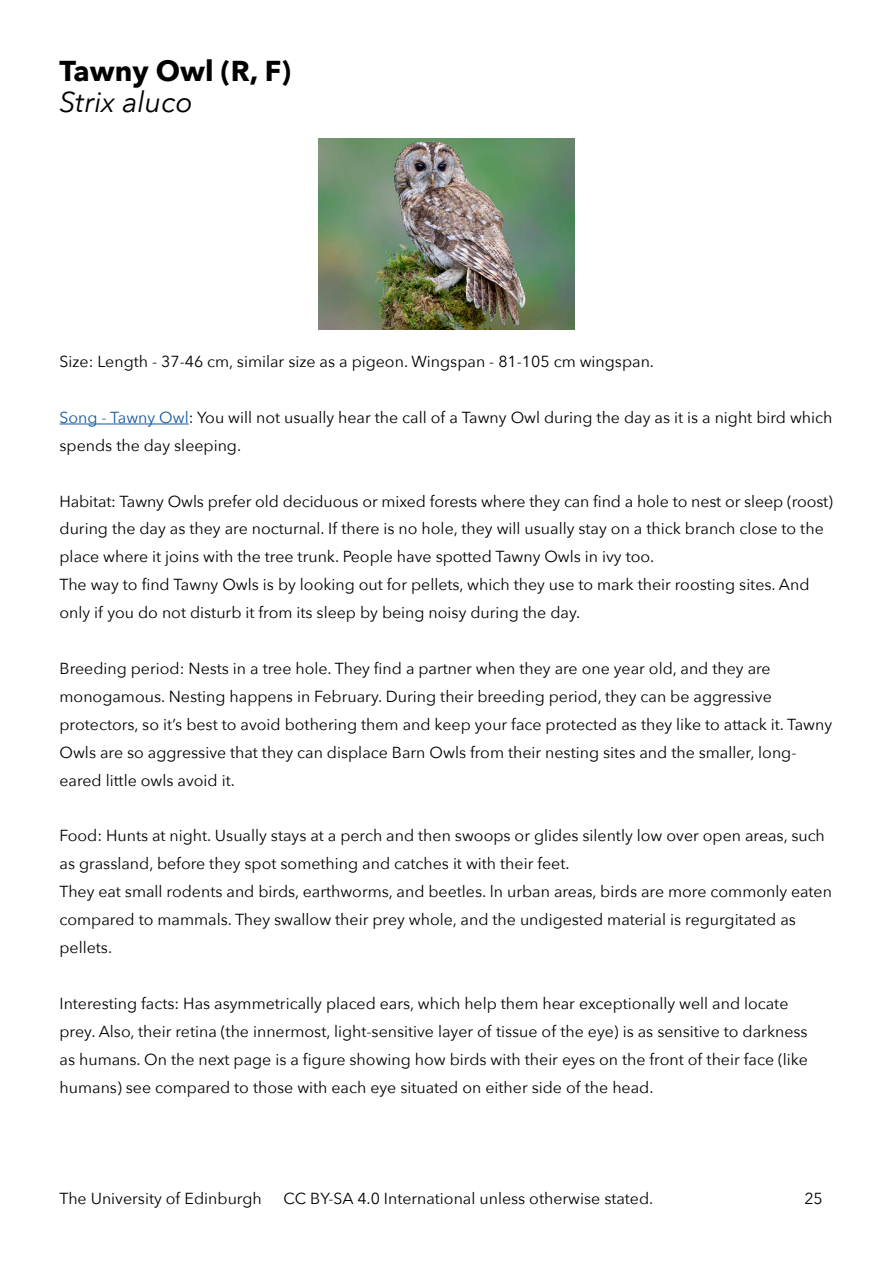
<style>
.page{position:relative;width:893px;height:1263px;background:#fff}
.page>*{position:absolute;margin:0;border:0;box-sizing:border-box;transform-origin:0 0}
.t1{font:700 28.65px "Avenir Next";color:#000}
.t2{font:italic 28.65px "Avenir Next";color:#000}
.t3{font:15.9px/27.9px "Avenir Next";color:#000}
.s1{color:#15599f}
</style>
<div class="page">
<hr style="left:60px;top:424px;width:129px;height:1px;background:#15599f">
<img style="left:319px;top:138px;width:255px;height:192px">
<h1 class="t1" style="left:60px;top:46px;width:233px">Tawny Owl (R, F)</h1>
<h1 class="t2" style="left:60px;top:77px;width:135px">Strix aluco</h1>
<p class="t3" style="left:60px;top:347px;width:596px">Size: Length - 37-46 cm, similar size as a pigeon. Wingspan - 81-105 cm wingspan.</p>
<p class="t3" style="left:60px;top:403px;width:774px"><span class="s1">Song - Tawny Owl</span>: You will not usually hear the call of a Tawny Owl during the day as it is a night bird which spends the day sleeping.</p>
<p class="t3" style="left:60px;top:486px;width:775px">Habitat: Tawny Owls prefer old deciduous or mixed forests where they can find a hole to nest or sleep (roost) during the day as they are nocturnal. If there is no hole, they will usually stay on a thick branch close to the place where it joins with the tree trunk. People have spotted Tawny Owls in ivy too.<br>The way to find Tawny Owls is by looking out for pellets, which they use to mark their roosting sites. And only if you do not disturb it from its sleep by being noisy during the day.</p>
<p class="t3" style="left:60px;top:654px;width:774px">Breeding period: Nests in a tree hole. They find a partner when they are one year old, and they are monogamous. Nesting happens in February. During their breeding period, they can be aggressive protectors, so it’s best to avoid bothering them and keep your face protected as they like to attack it. Tawny Owls are so aggressive that they can displace Barn Owls from their nesting sites and the smaller, long&shy;eared little owls avoid it.</p>
<p class="t3" style="left:60px;top:821px;width:774px">Food: Hunts at night. Usually stays at a perch and then swoops or glides silently low over open areas, such as grassland, before they spot something and catches it with their feet.<br>They eat small rodents and birds, earthworms, and beetles. ln urban areas, birds are more commonly eaten compared to mammals. They swallow their prey whole, and the undigested material is regurgitated as pellets.</p>
<p class="t3" style="left:60px;top:989px;width:750px">Interesting facts: Has asymmetrically placed ears, which help them hear exceptionally well and locate prey. Also, their retina (the innermost, light-sensitive layer of tissue of the eye) is as sensitive to darkness as humans. On the next page is a figure showing how birds with their eyes on the front of their face (like humans) see compared to those with each eye situated on either side of the head.</p>
<p class="t3" style="left:60px;top:1184px;width:204px">The University of Edinburgh</p>
<p class="t3" style="left:284px;top:1184px;width:371px">CC BY-SA 4.0 International unless otherwise stated.</p>
<p class="t3" style="left:804px;top:1184px;width:20px">25</p>
</div>
